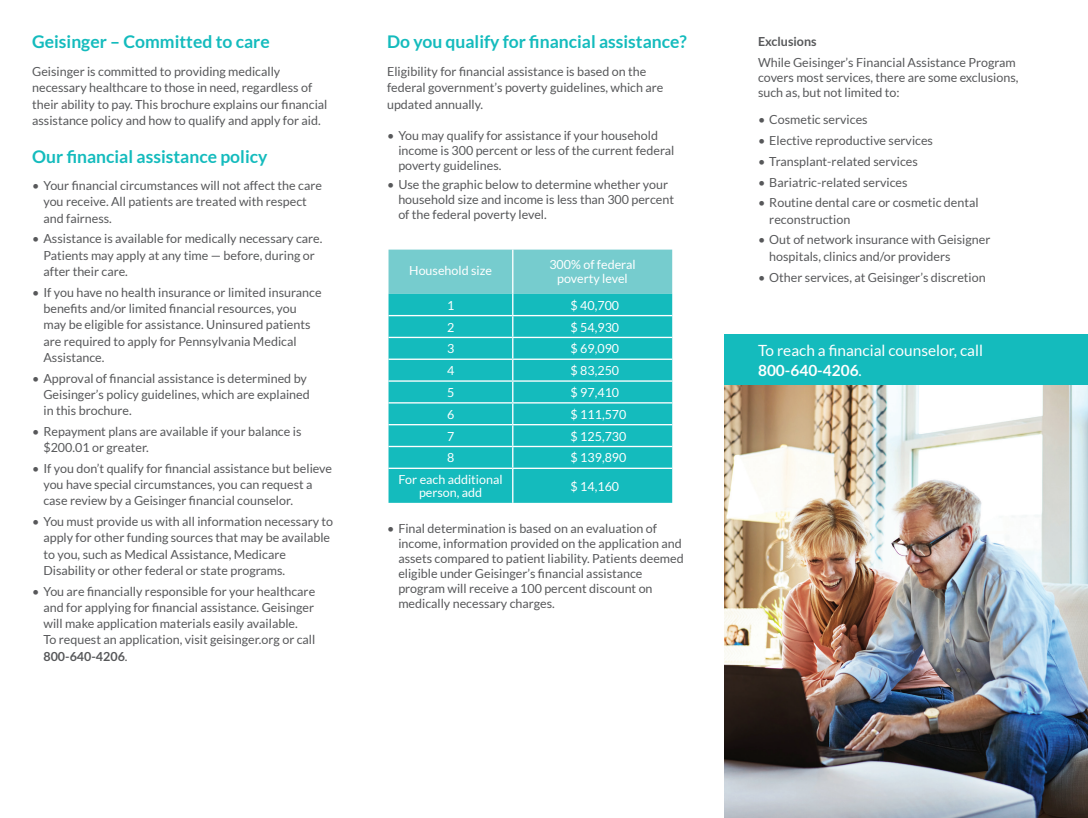
<style>
.page{position:relative;width:1088px;height:818px;background:#fff}
.page>*{position:absolute;margin:0;border:0;box-sizing:border-box;transform-origin:0 0}
.t1{font:700 17.5px "Lato";color:#14bbbd}
.t2{font:15.38px/20px "Lato";color:#fff}
.t3{font:12.5px/16.2px "Lato";color:#57585a}
.t4{font:12.5px/13.8px "Lato";color:#fff;text-align:center}
.t5{font:700 12.5px "Lato";color:#57585a}
.s1{font-weight:700}
</style>
<div class="page">
<div style="left:388px;top:469px;width:284px;height:34px;background:#14bbbd"></div>
<svg style="left:388px;top:249px;width:284px;height:218px;background:#2ec0c2"></svg>
<hr style="left:512px;top:469px;width:1px;height:34px;background:#fff">
<hr style="left:388px;top:315px;width:125px;height:1px;background:#fff">
<hr style="left:513px;top:315px;width:159px;height:1px;background:#fff">
<hr style="left:388px;top:337px;width:125px;height:1px;background:#fff">
<hr style="left:513px;top:337px;width:159px;height:1px;background:#fff">
<hr style="left:388px;top:358px;width:125px;height:2px;background:#fff">
<hr style="left:513px;top:358px;width:159px;height:2px;background:#fff">
<hr style="left:388px;top:380px;width:125px;height:1px;background:#fff">
<hr style="left:513px;top:380px;width:159px;height:1px;background:#fff">
<hr style="left:388px;top:424px;width:125px;height:1px;background:#fff">
<hr style="left:513px;top:424px;width:159px;height:1px;background:#fff">
<hr style="left:388px;top:402px;width:125px;height:1px;background:#fff">
<hr style="left:513px;top:402px;width:159px;height:1px;background:#fff">
<hr style="left:388px;top:446px;width:125px;height:1px;background:#fff">
<hr style="left:513px;top:446px;width:159px;height:1px;background:#fff">
<img style="left:724px;top:385px;width:364px;height:433px">
<div style="left:724px;top:334px;width:364px;height:51px;background:#14bbbd"></div>
<svg style="left:1083px;top:813px;width:5px;height:5px"></svg>
<h1 class="t1" style="left:32px;top:32px;width:239px">Geisinger – Committed to care</h1>
<p class="t3" style="left:32px;top:63px;width:297px">Geisinger is committed to providing medically necessary healthcare to those in need, regardless of their ability to pay. This brochure explains our financial assistance policy and how to qualify and apply for aid.</p>
<h1 class="t1" style="left:32px;top:146px;width:237px">Our financial assistance policy</h1>
<p class="t3" style="left:43px;top:177px;width:280px;text-indent:-11px">• Your financial circumstances will not affect the care you receive. All patients are treated with respect and fairness.</p>
<p class="t3" style="left:43px;top:231px;width:280px;text-indent:-11px">• Assistance is available for medically necessary care.<br>Patients may apply at any time — before, during or after their care.</p>
<p class="t3" style="left:43px;top:284px;width:279px;text-indent:-11px">• If you have no health insurance or limited insurance benefits and/or limited financial resources, you may be eligible for assistance. Uninsured patients are required to apply for Pennsylvania Medical Assistance.</p>
<p class="t3" style="left:43px;top:370px;width:268px;text-indent:-11px">• Approval of financial assistance is determined by<br>Geisinger’s policy guidelines, which are explained in this brochure.</p>
<p class="t3" style="left:43px;top:423px;width:259px;text-indent:-11px">• Repayment plans are available if your balance is $200.01 or greater.</p>
<p class="t3" style="left:43px;top:460px;width:290px;text-indent:-11px">• If you don’t qualify for financial assistance but believe you have special circumstances, you can request a case review by a Geisinger financial counselor.</p>
<p class="t3" style="left:43px;top:513px;width:291px;text-indent:-11px">• You must provide us with all information necessary to apply for other funding sources that may be available to you, such as Medical Assistance, Medicare Disability or other federal or state programs.</p>
<p class="t3" style="left:43px;top:583px;width:273px;text-indent:-11px">• You are financially responsible for your healthcare and for applying for financial assistance. Geisinger will make application materials easily available.<br>To request an application, visit geisinger.org or call <span class="s1">800-640-4206</span>.</p>
<h1 class="t1" style="left:387px;top:32px;width:301px">Do you qualify for financial assistance?</h1>
<p class="t3" style="left:387px;top:63px;width:278px">Eligibility for financial assistance is based on the federal government’s poverty guidelines, which are updated annually.</p>
<p class="t3" style="left:398px;top:128px;width:277px;line-height:15px;text-indent:-11px">• You may qualify for assistance if your household income is 300 percent or less of the current federal poverty guidelines.</p>
<p class="t3" style="left:398px;top:177px;width:277px;line-height:15px;text-indent:-11px">• Use the graphic below to determine whether your household size and income is less than 300 percent of the federal poverty level.</p>
<p class="t4" style="left:409px;top:264px;width:84px">Household size</p>
<p class="t4" style="left:549px;top:257px;width:88px">300% of federal poverty level</p>
<p class="t4" style="left:447px;top:298px;width:9px">1</p>
<p class="t4" style="left:570px;top:298px;width:50px">$ 40,700</p>
<p class="t4" style="left:447px;top:320px;width:9px">2</p>
<p class="t4" style="left:570px;top:320px;width:50px">$ 54,930</p>
<p class="t4" style="left:447px;top:342px;width:9px">3</p>
<p class="t4" style="left:570px;top:342px;width:50px">$ 69,090</p>
<p class="t4" style="left:447px;top:363px;width:9px">4</p>
<p class="t4" style="left:570px;top:363px;width:50px">$ 83,250</p>
<p class="t4" style="left:447px;top:385px;width:9px">5</p>
<p class="t4" style="left:570px;top:385px;width:50px">$ 97,410</p>
<p class="t4" style="left:447px;top:407px;width:9px">6</p>
<p class="t4" style="left:570px;top:407px;width:57px">$ 111,570</p>
<p class="t4" style="left:447px;top:429px;width:9px">7</p>
<p class="t4" style="left:570px;top:429px;width:57px">$ 125,730</p>
<p class="t4" style="left:447px;top:451px;width:9px">8</p>
<p class="t4" style="left:570px;top:451px;width:57px">$ 139,890</p>
<p class="t4" style="left:398px;top:472px;width:105px">For each additional person, add</p>
<p class="t4" style="left:570px;top:479px;width:50px">$ 14,160</p>
<p class="t3" style="left:398px;top:521px;width:287px;line-height:15px;text-indent:-11px">• Final determination is based on an evaluation of income, information provided on the application and assets compared to patient liability. Patients deemed eligible under Geisinger’s financial assistance program will receive a 100 percent discount on medically necessary charges.</p>
<p class="t5" style="left:758px;top:34px;width:60px">Exclusions</p>
<p class="t3" style="left:758px;top:55px;width:262px;line-height:15px">While Geisinger’s Financial Assistance Program covers most services, there are some exclusions, such as, but not limited to:</p>
<p class="t3" style="left:758px;top:112px;width:111px">• Cosmetic services</p>
<p class="t3" style="left:758px;top:132px;width:176px">• Elective reproductive services</p>
<p class="t3" style="left:758px;top:153px;width:161px">• Transplant-related services</p>
<p class="t3" style="left:758px;top:174px;width:151px">• Bariatric-related services</p>
<p class="t3" style="left:769px;top:195px;width:211px;text-indent:-11px">• Routine dental care or cosmetic dental reconstruction</p>
<p class="t3" style="left:769px;top:232px;width:222px;text-indent:-11px">• Out of network insurance with Geisigner hospitals, clinics and/or providers</p>
<p class="t3" style="left:758px;top:269px;width:229px">• Other services, at Geisinger’s discretion</p>
<p class="t2" style="left:758px;top:340px;width:226px">To reach a financial counselor, call<br><span class="s1">800-640-4206</span>.</p>
</div>
